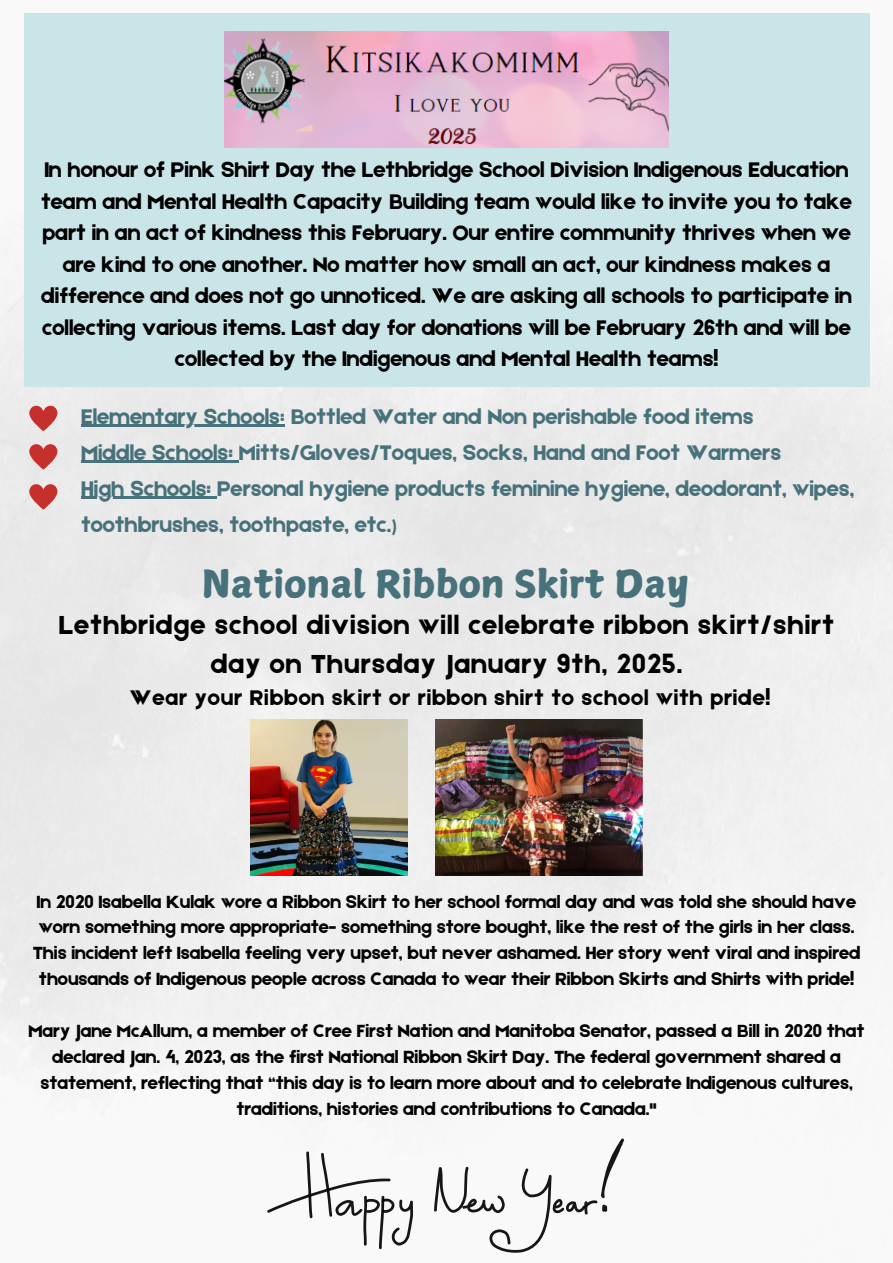
<style>
.page{position:relative;width:893px;height:1263px;background:#fff}
.page>*{position:absolute;margin:0;border:0;box-sizing:border-box;transform-origin:0 0}
.t1{font:37.5px "Canva Surname Fu";color:#48727b}
.t2{font:27.75px/38.8px "Etna";letter-spacing:.035em;color:#000;text-align:center}
.t3{font:22.5px/31.5px "Etna";color:#000;text-align:center}
.t4{font:22.5px/36px "Etna";color:#48727b}
.t5{font:22.5px "Etna";letter-spacing:.035em;color:#000}
.t6{font:18.75px/25.9px "Etna";color:#000;text-align:center}
</style>
<div class="page">
<img style="left:0;top:13px;width:893px;height:1237px">
<div style="left:24px;top:13px;width:845px;height:374px;background:#c9e5e8"></div>
<img style="left:225px;top:31px;width:443px;height:116px">
<svg style="left:28px;top:404px;width:31px;height:27px"></svg>
<svg style="left:28px;top:442px;width:31px;height:28px"></svg>
<svg style="left:28px;top:482px;width:31px;height:28px"></svg>
<img style="left:251px;top:720px;width:156px;height:155px">
<img style="left:436px;top:720px;width:207px;height:155px">
<svg style="left:267px;top:1151px;width:146px;height:98px"></svg>
<svg style="left:434px;top:1138px;width:190px;height:115px"></svg>
<hr style="left:81px;top:425px;width:203px;height:2px;background:#48727b">
<hr style="left:81px;top:461px;width:158px;height:2px;background:#48727b">
<hr style="left:81px;top:497px;width:136px;height:2px;background:#48727b">
<h3 class="t3" style="left:41px;top:153px;width:812px">In honour of Pink Shirt Day the Lethbridge School Division Indigenous Education team and Mental Health Capacity Building team would like to invite you to take part in an act of kindness this February. Our entire community thrives when we are kind to one another. No matter how small an act, our kindness makes a difference and does not go unnoticed. We are asking all schools to participate in collecting various items. Last day for donations will be February 26th and will be collected by the Indigenous and Mental Health teams!</h3>
<h3 class="t4" style="left:81px;top:397px;width:701px">Elementary Schools: Bottled Water and Non perishable food items<br>Middle Schools: Mitts/Gloves/Toques, Socks, Hand and Foot Warmers</h3>
<h1 class="t4" style="left:81px;top:469px;width:774px">High Schools: Personal hygiene products feminine hygiene, deodorant, wipes, toothbrushes, toothpaste, etc.)</h1>
<p class="t1" style="left:202px;top:565px;width:488px">National Ribbon Skirt Day</p>
<p class="t2" style="left:59px;top:604px;width:776px">Lethbridge school division will celebrate ribbon skirt/shirt day on Thursday January 9th, 2025.</p>
<p class="t5" style="left:130px;top:682px;width:642px">Wear your Ribbon skirt or ribbon shirt to school with pride!</p>
<p class="t6" style="left:33px;top:887px;width:829px">In 2020 Isabella Kulak wore a Ribbon Skirt to her school formal day and was told she should have worn something more appropriate- something store bought, like the rest of the girls in her class.<br>This incident left Isabella feeling very upset, but never ashamed. Her story went viral and inspired thousands of Indigenous people across Canada to wear their Ribbon Skirts and Shirts with pride!</p>
<p class="t6" style="left:28px;top:1017px;width:837px">Mary Jane McAllum, a member of Cree First Nation and Manitoba Senator, passed a Bill in 2020 that declared Jan. 4, 2023, as the first National Ribbon Skirt Day. The federal government shared a statement, reflecting that “this day is to learn more about and to celebrate Indigenous cultures, traditions, histories and contributions to Canada."</p>
</div>
